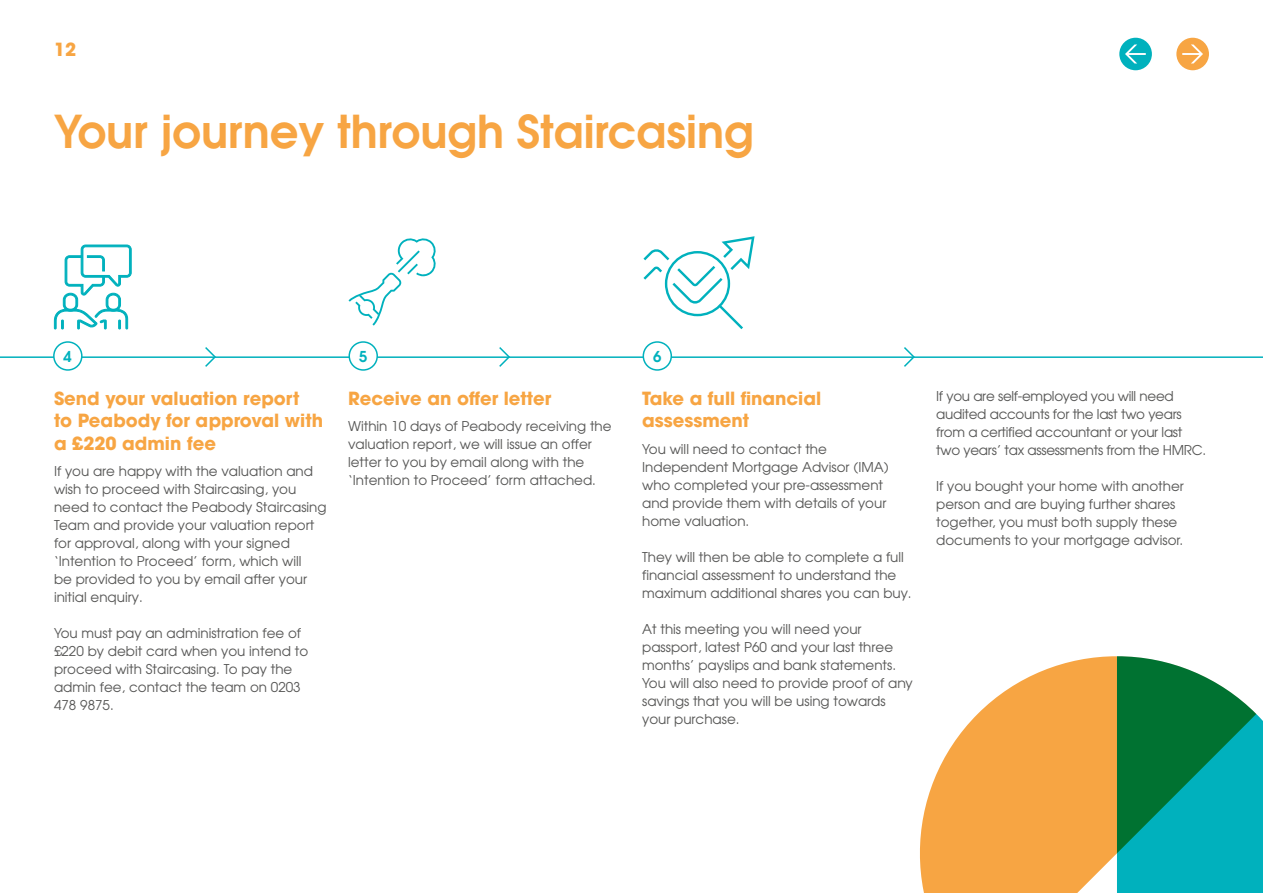
<style>
.page{position:relative;width:1263px;height:893px;background:#fff}
.page>*{position:absolute;margin:0;border:0;box-sizing:border-box;transform-origin:0 0}
.t1{font:600 45.15px "Avant Garde";color:#f7a543}
.t2{font:700 18px/22.5px "Avant Garde LT";color:#f7a543}
.t3{font:600 15px "Avant Garde";color:#00b1bd}
.t4{font:13.5px/18px "Avant Garde";color:#575756}
.t5{font:13.5px/18px "Avant Garde";letter-spacing:-.02em;color:#575756}
</style>
<div class="page">
<div style="left:1176px;top:38px;width:33px;height:32px;background:#f7a543;border-radius:50%"></div>
<svg style="left:1182px;top:45px;width:21px;height:19px"></svg>
<div style="left:1119px;top:38px;width:33px;height:32px;background:#00b1bd;border-radius:50%"></div>
<svg style="left:1125px;top:45px;width:21px;height:19px"></svg>
<hr style="left:0;top:356px;width:1263px;height:2px;background:#00b1bd">
<svg style="left:203px;top:347px;width:14px;height:20px"></svg>
<svg style="left:498px;top:347px;width:13px;height:20px"></svg>
<svg style="left:902px;top:347px;width:14px;height:20px"></svg>
<div style="left:54px;top:342px;width:28px;height:28px;background:#fff;border-radius:50%"></div>
<div style="left:53px;top:341px;width:30px;height:30px;border:2px solid #00b1bd;border-radius:50%"></div>
<div style="left:349px;top:342px;width:28px;height:28px;background:#fff;border-radius:50%"></div>
<div style="left:348px;top:341px;width:30px;height:30px;border:2px solid #00b1bd;border-radius:50%"></div>
<div style="left:643px;top:342px;width:28px;height:28px;background:#fff;border-radius:50%"></div>
<div style="left:642px;top:341px;width:30px;height:30px;border:2px solid #00b1bd;border-radius:50%"></div>
<svg style="left:54px;top:244px;width:78px;height:86px"></svg>
<svg style="left:1256px;top:713px;width:7px;height:180px"></svg>
<svg style="left:920px;top:656px;width:336px;height:237px;background:#99aa72"></svg>
<svg style="left:643px;top:236px;width:111px;height:93px"></svg>
<svg style="left:348px;top:238px;width:88px;height:88px"></svg>
<h2 class="t2" style="left:54px;top:38px;width:24px">12</h2>
<h1 class="t1" style="left:54px;top:102px;width:701px">Your journey through Staircasing</h1>
<p class="t3" style="left:64px;top:346px;width:10px">4</p>
<p class="t3" style="left:359px;top:346px;width:10px">5</p>
<p class="t3" style="left:653px;top:346px;width:10px">6</p>
<h2 class="t2" style="left:54px;top:387px;width:271px">Send your valuation report<br>to Peabody for approval with a £220 admin fee</h2>
<p class="t4" style="left:54px;top:462px;width:274px">If you are happy with the valuation and wish to proceed with Staircasing, you need to contact the Peabody Staircasing Team and provide your valuation report for approval, along with your signed ‘Intention to Proceed’ form, which will<br>be provided to you by email after your initial enquiry.</p>
<p class="t4" style="left:54px;top:624px;width:256px">You must pay an administration fee of £220 by debit card when you intend to proceed with Staircasing. To pay the admin fee, contact the team on 0203<br>478 9875.</p>
<h2 class="t2" style="left:348px;top:387px;width:205px">Receive an offer letter</h2>
<p class="t4" style="left:348px;top:417px;width:265px">Within 10 days of Peabody receiving the valuation report, we will issue an offer letter to you by email along with the ‘Intention to Proceed’ form attached.</p>
<h2 class="t2" style="left:642px;top:387px;width:181px">Take a full financial assessment</h2>
<p class="t4" style="left:642px;top:439px;width:248px">You will need to contact the<br>Independent Mortgage Advisor (IMA) who completed your pre-assessment and provide them with details of your home valuation.</p>
<p class="t4" style="left:642px;top:547px;width:271px">They will then be able to complete a full financial assessment to understand the maximum additional shares you can buy.</p>
<p class="t4" style="left:642px;top:619px;width:272px">At this meeting you will need your passport, latest P60 and your last three months’ payslips and bank statements.<br>You will also need to provide proof of any savings that you will be using towards your purchase.</p>
<p class="t5" style="left:936px;top:387px;width:272px">If you are self-employed you will need audited accounts for the last two years from a certified accountant or your last two years’ tax assessments from the HMRC.</p>
<p class="t4" style="left:936px;top:477px;width:249px">If you bought your home with another person and are buying further shares together, you must both supply these documents to your mortgage advisor.</p>
</div>
